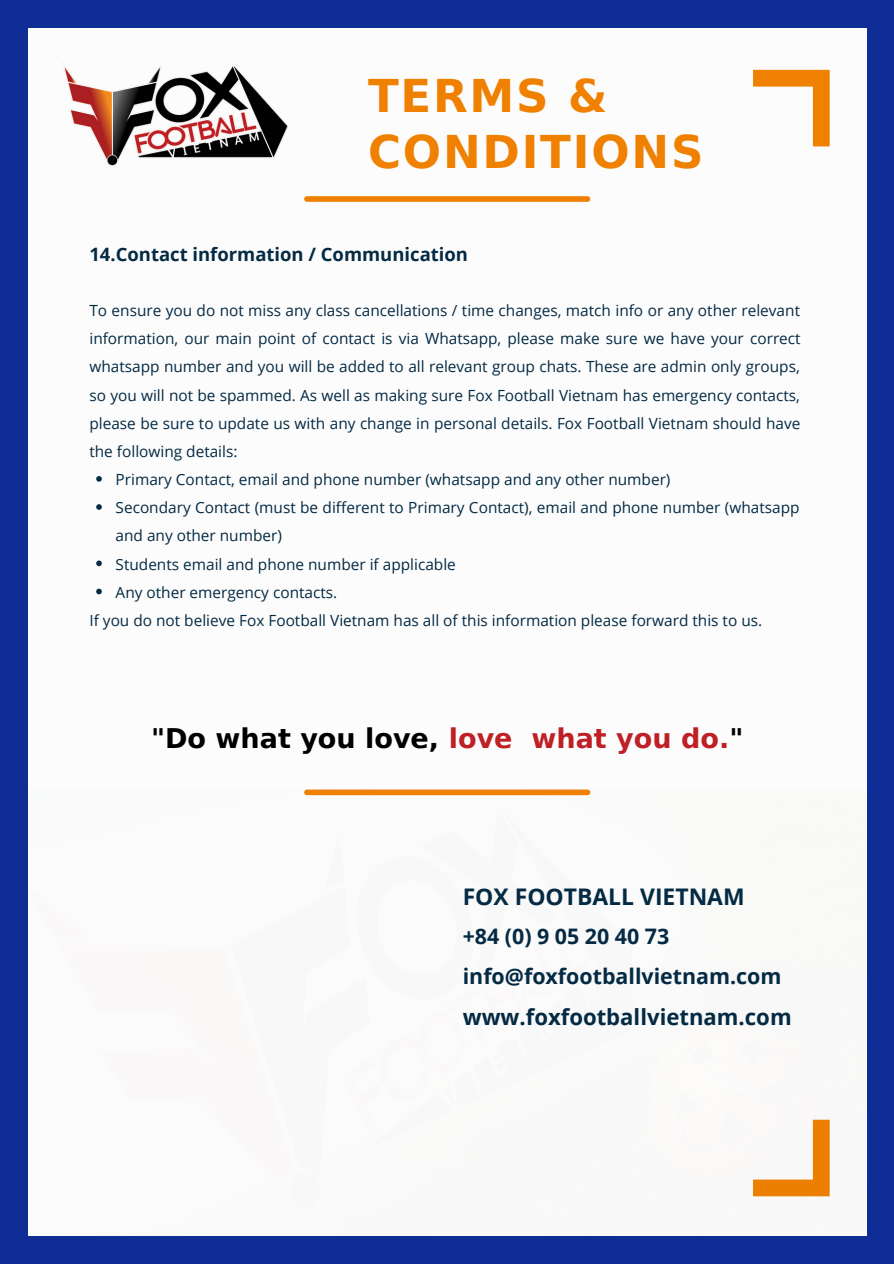
<style>
.page{position:relative;width:894px;height:1264px;background:#fff}
.page>*{position:absolute;margin:0;border:0;box-sizing:border-box;transform-origin:0 0}
.t1{font:700 45px "DejaVu Sans";letter-spacing:.04em;color:#f08000}
.t2{font:700 27px "DejaVu Sans";color:#000}
.t3{font:700 22.95px "Open Sans";color:#042a44}
.t4{font:700 22.05px "Open Sans";color:#042a44}
.t5{font:700 21.45px "Open Sans";color:#042a44}
.t6{font:700 18.45px "Open Sans";color:#042a44}
.t7{font:15.45px/28.2px "Open Sans";color:#042a44}
.s1{color:#bf2026}
</style>
<div class="page">
<div style="left:0;top:0;width:893px;height:1263px;background:#102d96"></div>
<div style="left:28px;top:28px;width:838px;height:1207px;background:#fcfcfc"></div>
<svg style="left:753px;top:70px;width:76px;height:76px"></svg>
<img style="left:28px;top:789px;width:837px;height:447px">
<img style="left:64px;top:62px;width:224px;height:104px">
<svg style="left:96px;top:476px;width:6px;height:5px"></svg>
<svg style="left:96px;top:504px;width:6px;height:6px"></svg>
<svg style="left:96px;top:560px;width:6px;height:6px"></svg>
<svg style="left:96px;top:588px;width:6px;height:6px"></svg>
<div style="left:307px;top:789px;width:280px;height:6px;background:#f08000"></div>
<div style="left:307px;top:196px;width:280px;height:6px;background:#f08000"></div>
<p class="t1" style="left:368px;top:71px;width:241px">TERMS &amp;</p>
<p class="t1" style="left:368px;top:126px;width:337px">CONDITIONS</p>
<p class="t6" style="left:89px;top:242px;width:380px">14.Contact information / Communication</p>
<p class="t7" style="left:89px;top:296px;width:712px;text-align:justify">To ensure you do not miss any class cancellations / time changes, match info or any other relevant information, our main point of contact is via Whatsapp, please make sure we have your correct whatsapp number and you will be added to all relevant group chats. These are admin only groups, so you will not be spammed. As well as making sure Fox Football Vietnam has emergency contacts, please be sure to update us with any change in personal details. Fox Football Vietnam should have the following details:</p>
<p class="t7" style="left:116px;top:465px;width:556px">Primary Contact, email and phone number (whatsapp and any other number)</p>
<p class="t7" style="left:116px;top:493px;width:685px">Secondary Contact (must be different to Primary Contact), email and phone number (whatsapp and any other number)</p>
<p class="t7" style="left:116px;top:549px;width:341px">Students email and phone number if applicable</p>
<p class="t7" style="left:116px;top:577px;width:223px">Any other emergency contacts.</p>
<p class="t7" style="left:89px;top:605px;width:674px">If you do not believe Fox Football Vietnam has all of this information please forward this to us.</p>
<p class="t2" style="left:151px;top:723px;width:593px">"Do what you love, <span class="s1">love what you do.</span>"</p>
<p class="t3" style="left:462px;top:880px;width:283px">FOX FOOTBALL VIETNAM</p>
<p class="t5" style="left:462px;top:921px;width:208px">+84 (0) 9 05 20 40 73</p>
<p class="t5" style="left:462px;top:960px;width:320px">info@foxfootballvietnam.com</p>
<p class="t4" style="left:462px;top:1001px;width:330px">www.foxfootballvietnam.com</p>
</div>
